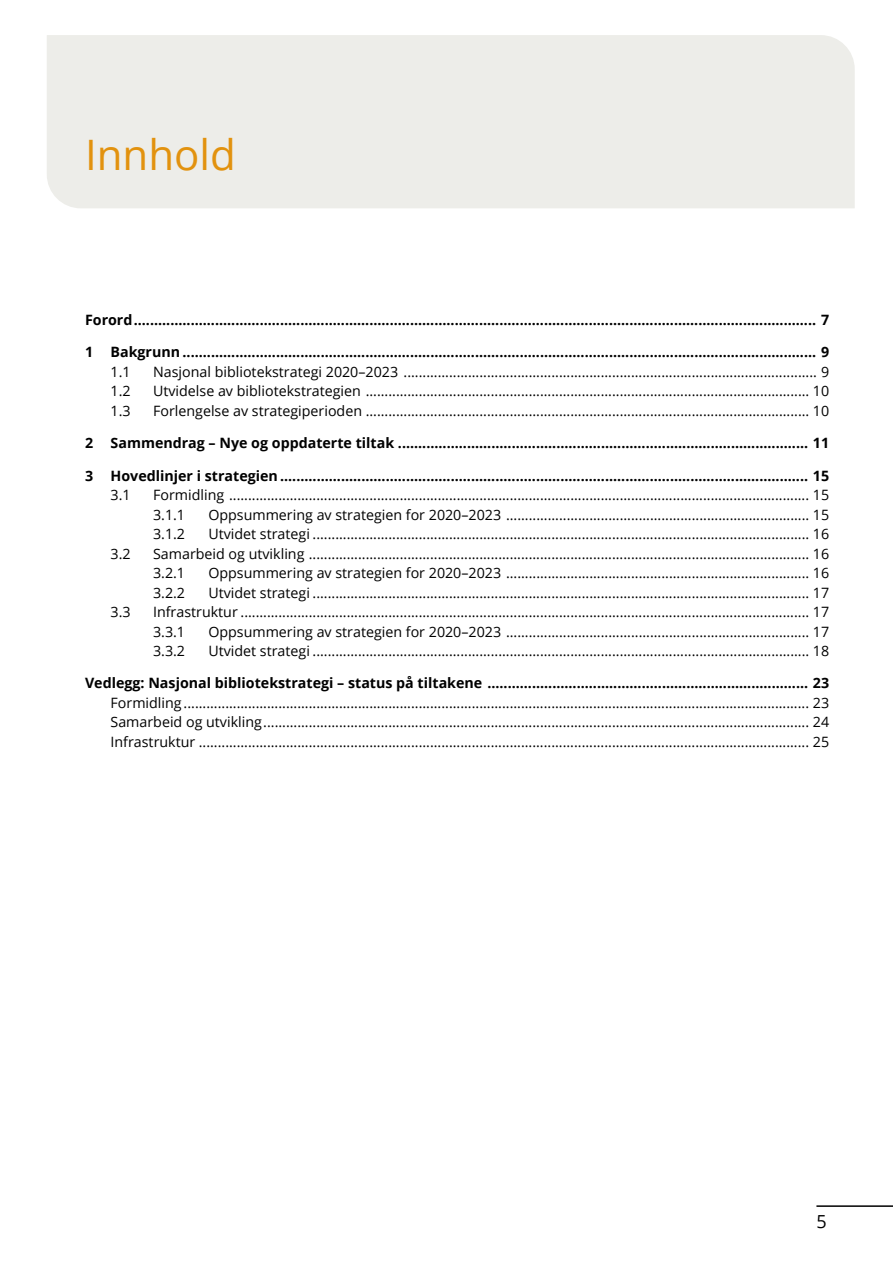
<style>
.page{position:relative;width:893px;height:1263px;background:#fff}
.page>*{position:absolute;margin:0;border:0;box-sizing:border-box;transform-origin:0 0}
.Overskrift_Innholdsfortegnelse{font:42px "Open Sans";color:#e2920e}
.t1{font:18px "Open Sans";color:#000}
.t2{font:14.25px "Open Sans";color:#000}
.t3{font:700 14.25px "Open Sans";color:#000}
</style>
<div class="page">
<hr style="left:816px;top:1205px;width:77px;height:2px;background:#000">
<div style="left:47px;top:35px;width:808px;height:173px;background:#edede9"></div>
<h2 class="Overskrift_Innholdsfortegnelse" style="left:85px;top:126px;width:152px">Innhold</h2>
<p class="t3" style="left:85px;top:310px;width:746px">Forord ........................................................................................................................................................................ 7</p>
<p class="t3" style="left:85px;top:342px;width:746px">1 Bakgrunn ............................................................................................................................................................ 9</p>
<p class="t2" style="left:111px;top:362px;width:22px">1.1</p>
<p class="t2" style="left:153px;top:362px;width:678px">Nasjonal bibliotekstrategi 2020–2023 ............................................................................................................. 9</p>
<p class="t2" style="left:111px;top:382px;width:22px">1.2</p>
<p class="t2" style="left:153px;top:382px;width:678px">Utvidelse av bibliotekstrategien ..................................................................................................................... 10</p>
<p class="t2" style="left:111px;top:401px;width:22px">1.3</p>
<p class="t2" style="left:153px;top:401px;width:678px">Forlengelse av strategiperioden ..................................................................................................................... 10</p>
<p class="t3" style="left:85px;top:433px;width:746px">2 Sammendrag – Nye og oppdaterte tiltak ..................................................................................................... 11</p>
<p class="t3" style="left:85px;top:465px;width:746px">3 Hovedlinjer i strategien .................................................................................................................................. 15</p>
<p class="t2" style="left:111px;top:485px;width:22px">3.1</p>
<p class="t2" style="left:153px;top:485px;width:678px">Formidling ......................................................................................................................................................... 15</p>
<p class="t2" style="left:153px;top:505px;width:34px">3.1.1</p>
<p class="t2" style="left:208px;top:505px;width:622px">Oppsummering av strategien for 2020–2023 ................................................................................ 15</p>
<p class="t2" style="left:153px;top:524px;width:34px">3.1.2</p>
<p class="t2" style="left:208px;top:524px;width:622px">Utvidet strategi ................................................................................................................................... 16</p>
<p class="t2" style="left:111px;top:544px;width:22px">3.2</p>
<p class="t2" style="left:153px;top:544px;width:678px">Samarbeid og utvikling .................................................................................................................................... 16</p>
<p class="t2" style="left:153px;top:563px;width:34px">3.2.1</p>
<p class="t2" style="left:208px;top:563px;width:622px">Oppsummering av strategien for 2020–2023 ................................................................................ 16</p>
<p class="t2" style="left:153px;top:583px;width:34px">3.2.2</p>
<p class="t2" style="left:208px;top:583px;width:622px">Utvidet strategi ................................................................................................................................... 17</p>
<p class="t2" style="left:111px;top:602px;width:22px">3.3</p>
<p class="t2" style="left:153px;top:602px;width:678px">Infrastruktur ...................................................................................................................................................... 17</p>
<p class="t2" style="left:153px;top:622px;width:34px">3.3.1</p>
<p class="t2" style="left:208px;top:622px;width:622px">Oppsummering av strategien for 2020–2023 ................................................................................ 17</p>
<p class="t2" style="left:153px;top:641px;width:34px">3.3.2</p>
<p class="t2" style="left:208px;top:641px;width:622px">Utvidet strategi ................................................................................................................................... 18</p>
<p class="t3" style="left:85px;top:673px;width:746px">Vedlegg: Nasjonal bibliotekstrategi – status på tiltakene ............................................................................... 23</p>
<p class="t2" style="left:111px;top:693px;width:720px">Formidling ..................................................................................................................................................................... 23</p>
<p class="t2" style="left:111px;top:712px;width:720px">Samarbeid og utvikling ................................................................................................................................................ 24</p>
<p class="t2" style="left:111px;top:732px;width:720px">Infrastruktur ................................................................................................................................................................. 25</p>
<p class="t1" style="left:816px;top:1208px;width:12px">5</p>
</div>
